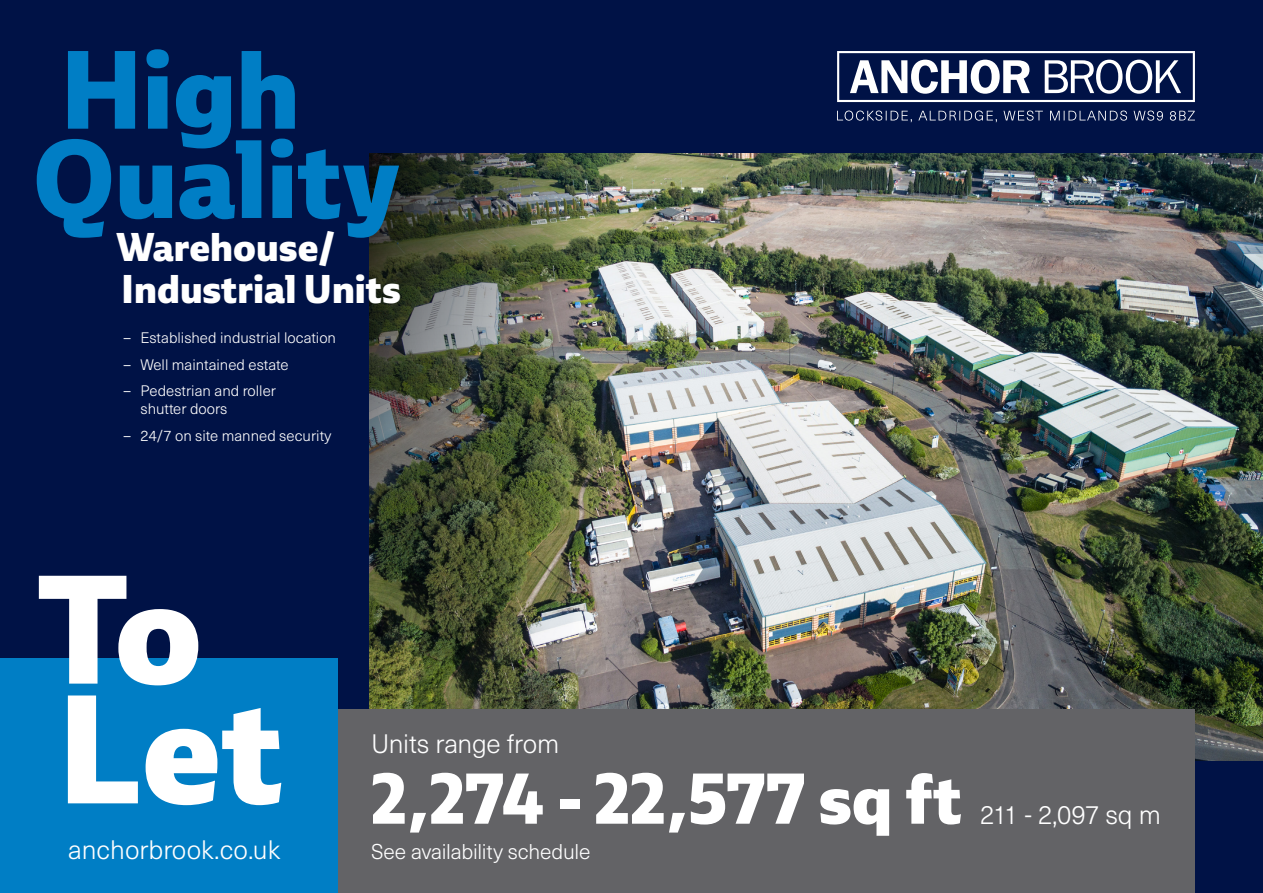
<style>
.page{position:relative;width:1263px;height:893px;background:#001246}
.page>*{position:absolute;margin:0;border:0;box-sizing:border-box;transform-origin:0 0}
.t1{font:150px "Ebony Xb";color:#fff}
.t2{font:108px "Ebony Xb";color:#007ec5}
.t3{font:69.75px "Ebony Xb";letter-spacing:-.01em;color:#fff}
.t4{font:39px "Ebony Xb";color:#fff}
.t5{font:300 26.25px "Neue Haas Unica W1 G";letter-spacing:-.005em;color:#fff}
.t6{font:300 21px "Neue Haas Unica W1 G";letter-spacing:-.01em;color:#fff}
.t7{font:300 15px/18px "Neue Haas Unica W1 G";color:#fff}
</style>
<div class="page">
<img style="left:589px;top:153px;width:674px;height:607px">
<div style="left:0;top:709px;width:1195px;height:184px;background:#636366"></div>
<div style="left:0;top:658px;width:337px;height:235px;background:#007ec5"></div>
<svg style="left:837px;top:51px;width:358px;height:51px"></svg>
<svg style="left:837px;top:111px;width:358px;height:11px"></svg>
<img style="left:369px;top:153px;width:220px;height:556px">
<p class="t2" style="left:61px;top:17px;width:241px">High</p>
<p class="t2" style="left:33px;top:106px;width:368px">Quality</p>
<p class="t4" style="left:117px;top:220px;width:221px">Warehouse/</p>
<p class="t4" style="left:121px;top:262px;width:281px">Industrial Units</p>
<p class="t7" style="left:124px;top:328px;width:214px">– Established industrial location</p>
<p class="t7" style="left:124px;top:355px;width:166px">– Well maintained estate</p>
<p class="t7" style="left:141px;top:381px;width:137px;text-indent:-17px">– Pedestrian and roller shutter doors</p>
<p class="t7" style="left:124px;top:426px;width:209px">– 24/7 on site manned security</p>
<p class="t1" style="left:37px;top:528px;width:167px">To</p>
<p class="t1" style="left:58px;top:648px;width:227px">Let</p>
<p class="t5" style="left:68px;top:830px;width:214px">anchorbrook.co.uk</p>
<p class="t5" style="left:371px;top:725px;width:190px">Units range from</p>
<p class="t3" style="left:371px;top:751px;width:592px">2,274 - 22,577 sq ft</p>
<p class="t6" style="left:371px;top:836px;width:221px">See availability schedule</p>
<p class="t5" style="left:980px;top:795px;width:182px">211 - 2,097 sq m</p>
</div>
